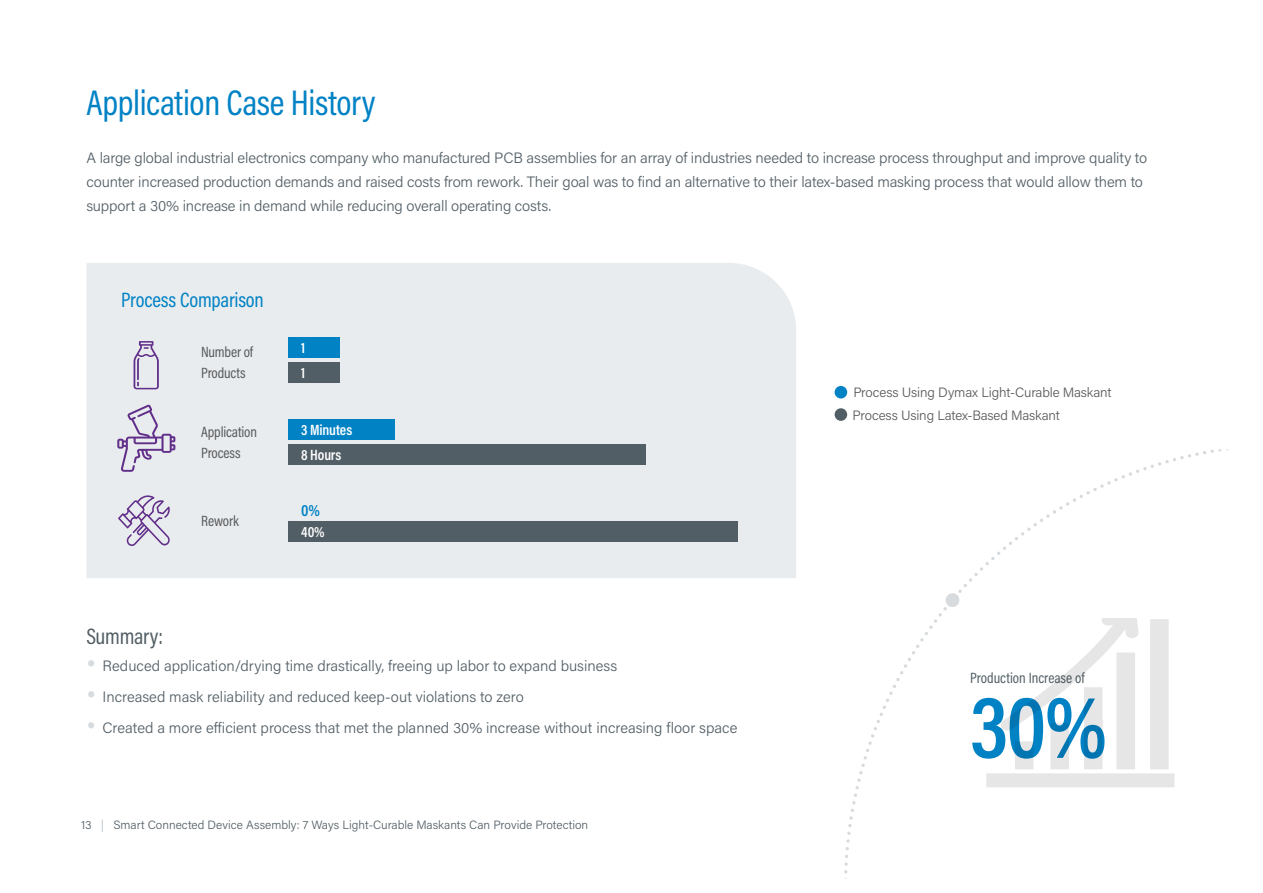
<style>
.page{position:relative;width:1263px;height:893px;background:#fff}
.page>*{position:absolute;margin:0;border:0;box-sizing:border-box;transform-origin:0 0}
.text{font:600 90px "Acumin Pro Cond";color:#0082c5}
.Titles_Style_1{font:36px "Acumin Pro Cond";letter-spacing:-.01em;color:#0082c5}
.Heading_2{font:22.5px "Acumin Pro Cond";letter-spacing:-.01em;color:#525e65}
.Heading_2-2{font:21px "Acumin Pro Cond";letter-spacing:-.01em;color:#0082c5}
.t1{font:600 16.5px "Acumin Pro Cond";color:#0082c5}
.text-2{font:300 15px/24px "Acumin Pro";letter-spacing:-.01em;color:#525e65}
.t2{font:15px/21px "Acumin Pro Cond";letter-spacing:-.01em;color:#58595b}
.text-3{font:15px "Acumin Pro Cond";color:#525e65}
.t3{font:600 15px "Acumin Pro Cond";letter-spacing:-.01em;color:#fff}
.t4{font:300 13.5px "Acumin Pro";letter-spacing:-.01em;color:#58595b}
.t5{font:300 12px "Acumin Pro";color:#525e65}
.s1{color:#b1bac0}
</style>
<div class="page">
<div style="left:86px;top:263px;width:710px;height:315px;background:#e9ecee"></div>
<div style="left:288px;top:337px;width:51px;height:21px;background:#0082c5"></div>
<div style="left:288px;top:363px;width:51px;height:20px;background:#525e65"></div>
<div style="left:288px;top:419px;width:107px;height:21px;background:#0082c5"></div>
<div style="left:288px;top:444px;width:358px;height:21px;background:#525e65"></div>
<div style="left:288px;top:521px;width:450px;height:21px;background:#525e65"></div>
<svg style="left:134px;top:341px;width:25px;height:48px"></svg>
<svg style="left:117px;top:404px;width:58px;height:68px;background:#cfc8db"></svg>
<svg style="left:118px;top:494px;width:52px;height:52px;background:#ccc3d8"></svg>
<svg style="left:844px;top:449px;width:385px;height:430px"></svg>
<div style="left:834px;top:386px;width:13px;height:12px;background:#0082c5;border-radius:50%"></div>
<div style="left:834px;top:408px;width:13px;height:13px;background:#525e65;border-radius:50%"></div>
<p class="Titles_Style_1" style="left:86px;top:79px;width:291px">Application Case History</p>
<p class="text-2" style="left:86px;top:145px;width:1062px">A large global industrial electronics company who manufactured PCB assemblies for an array of industries needed to increase process throughput and improve quality to counter increased production demands and raised costs from rework. Their goal was to find an alternative to their latex-based masking process that would allow them to support a 30% increase in demand while reducing overall operating costs.</p>
<p class="Heading_2-2" style="left:121px;top:286px;width:144px">Process Comparison</p>
<p class="t2" style="left:201px;top:341px;width:53px">Number of<br>Products</p>
<p class="t2" style="left:201px;top:421px;width:57px">Application<br>Process</p>
<p class="t2" style="left:201px;top:510px;width:39px">Rework</p>
<p class="t3" style="left:301px;top:338px;width:6px">1</p>
<p class="t3" style="left:301px;top:363px;width:6px">1</p>
<p class="t3" style="left:301px;top:420px;width:52px">3 Minutes</p>
<p class="t3" style="left:301px;top:445px;width:42px">8 Hours</p>
<p class="t1" style="left:301px;top:499px;width:20px">0%</p>
<p class="t3" style="left:301px;top:522px;width:25px">40%</p>
<p class="Heading_2" style="left:86px;top:622px;width:78px">Summary:</p>
<p class="text-2" style="left:103px;top:654px;width:516px">Reduced application/drying time drastically, freeing up labor to expand business</p>
<p class="text-2" style="left:103px;top:684px;width:423px">Increased mask reliability and reduced keep-out violations to zero</p>
<p class="text-2" style="left:103px;top:715px;width:636px">Created a more efficient process that met the planned 30% increase without increasing floor space</p>
<p class="t5" style="left:81px;top:816px;width:509px">13 <span class="s1">|</span> Smart Connected Device Assembly: 7 Ways Light-Curable Maskants Can Provide Protection</p>
<p class="t4" style="left:853px;top:383px;width:260px">Process Using Dymax Light-Curable Maskant</p>
<p class="t4" style="left:853px;top:406px;width:209px">Process Using Latex-Based Maskant</p>
<p class="text-3" style="left:970px;top:668px;width:116px">Production Increase of</p>
<p class="text" style="left:970px;top:668px;width:139px">30%</p>
</div>
